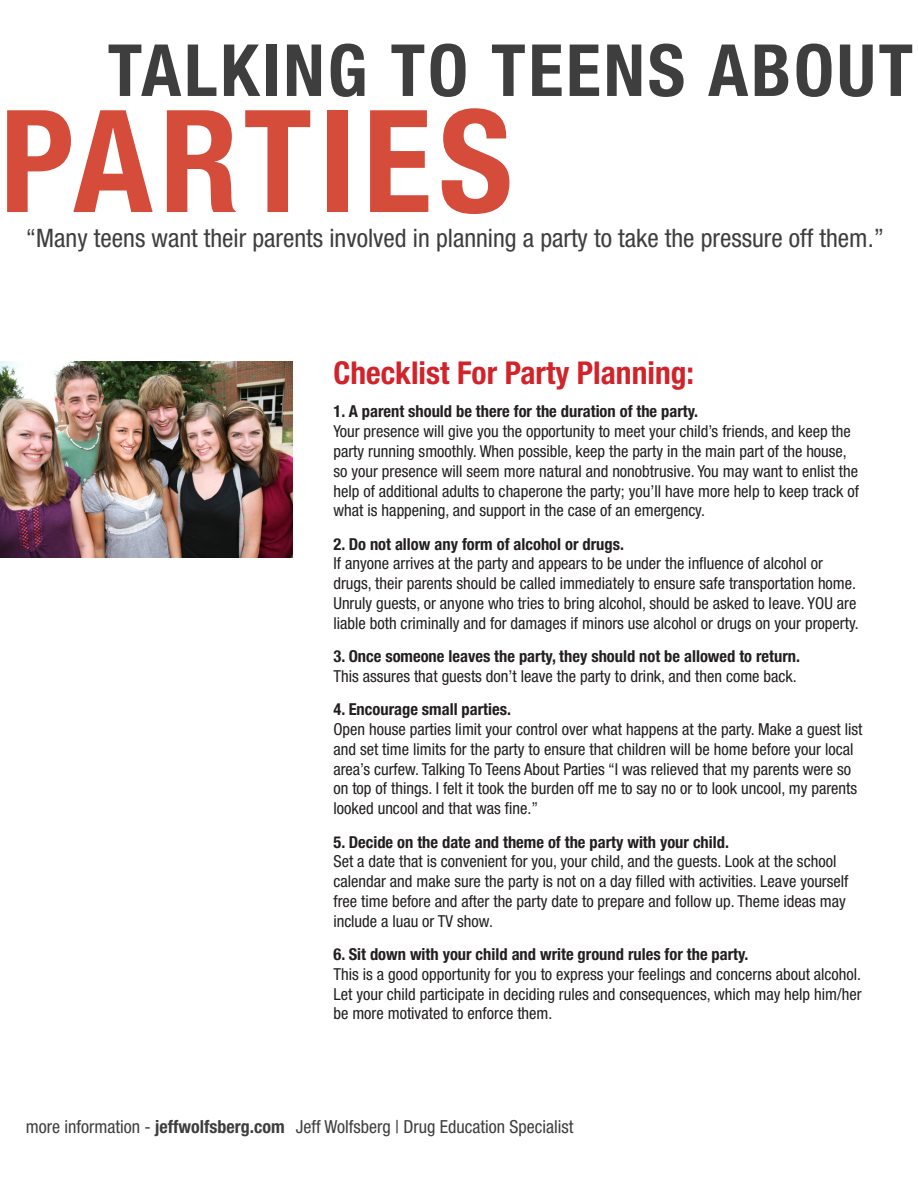
<style>
.page{position:relative;width:918px;height:1188px;background:#fff}
.page>*{position:absolute;margin:0;border:0;box-sizing:border-box;transform-origin:0 0}
.t1{font:700 condensed 142.5px "Helvetica Neue LT Std";letter-spacing:.05em;color:#d64c3a}
.t2{font:700 condensed 72px "Helvetica Neue LT Std";letter-spacing:.04em;color:#3e3e3f}
.t3{font:700 condensed 31.5px "Helvetica Neue LT Std";color:#d1232a}
.t4{font:condensed 25.5px "Helvetica Neue LT Std";color:#3e3e3f}
.t5{font:condensed 18px "Helvetica Neue LT Std";color:#3e3e3f}
.t6{font:condensed 16.5px/19.8px "Helvetica Neue LT Std";color:#231f20}
.t7{font:700 condensed 16.5px "Helvetica Neue LT Std";color:#231f20}
.s1{font-weight:700}
</style>
<div class="page">
<img style="left:0;top:362px;width:292px;height:195px">
<h2 class="t2" style="left:108px;top:27px;width:807px">TALKING TO TEENS ABOUT</h2>
<h1 class="t1" style="left:0;top:75px;width:514px">PARTIES</h1>
<h3 class="t4" style="left:26px;top:224px;width:860px">“Many teens want their parents involved in planning a party to take the pressure off them.”</h3>
<h3 class="t3" style="left:333px;top:354px;width:362px">Checklist For Party Planning:</h3>
<p class="t7" style="left:333px;top:402px;width:366px">1. A parent should be there for the duration of the party.</p>
<p class="t6" style="left:333px;top:421px;width:527px">Your presence will give you the opportunity to meet your child’s friends, and keep the party running smoothly. When possible, keep the party in the main part of the house, so your presence will seem more natural and nonobtrusive. You may want to enlist the help of additional adults to chaperone the party; you’ll have more help to keep track of what is happening, and support in the case of an emergency.</p>
<p class="t7" style="left:333px;top:534px;width:292px">2. Do not allow any form of alcohol or drugs.</p>
<p class="t6" style="left:333px;top:554px;width:527px">If anyone arrives at the party and appears to be under the influence of alcohol or drugs, their parents should be called immediately to ensure safe transportation home.<br>Unruly guests, or anyone who tries to bring alcohol, should be asked to leave. YOU are liable both criminally and for damages if minors use alcohol or drugs on your property.</p>
<p class="t7" style="left:333px;top:646px;width:468px">3. Once someone leaves the party, they should not be allowed to return.</p>
<p class="t6" style="left:333px;top:666px;width:465px">This assures that guests don’t leave the party to drink, and then come back.</p>
<p class="t7" style="left:333px;top:699px;width:179px">4. Encourage small parties.</p>
<p class="t6" style="left:333px;top:719px;width:530px">Open house parties limit your control over what happens at the party. Make a guest list and set time limits for the party to ensure that children will be home before your local area’s curfew. Talking To Teens About Parties “I was relieved that my parents were so on top of things. I felt it took the burden off me to say no or to look uncool, my parents looked uncool and that was fine.”</p>
<p class="t7" style="left:333px;top:832px;width:397px">5. Decide on the date and theme of the party with your child.</p>
<p class="t6" style="left:333px;top:852px;width:517px">Set a date that is convenient for you, your child, and the guests. Look at the school calendar and make sure the party is not on a day filled with activities. Leave yourself free time before and after the party date to prepare and follow up. Theme ideas may include a luau or TV show.</p>
<p class="t7" style="left:333px;top:944px;width:417px">6. Sit down with your child and write ground rules for the party.</p>
<p class="t6" style="left:333px;top:964px;width:530px;text-align:justify">This is a good opportunity for you to express your feelings and concerns about alcohol.<br>Let your child participate in deciding rules and consequences, which may help him/her be more motivated to enforce them.</p>
<p class="t5" style="left:26px;top:1117px;width:549px">more information - <span class="s1">jeffwolfsberg.com</span> Jeff Wolfsberg | Drug Education Specialist</p>
</div>
